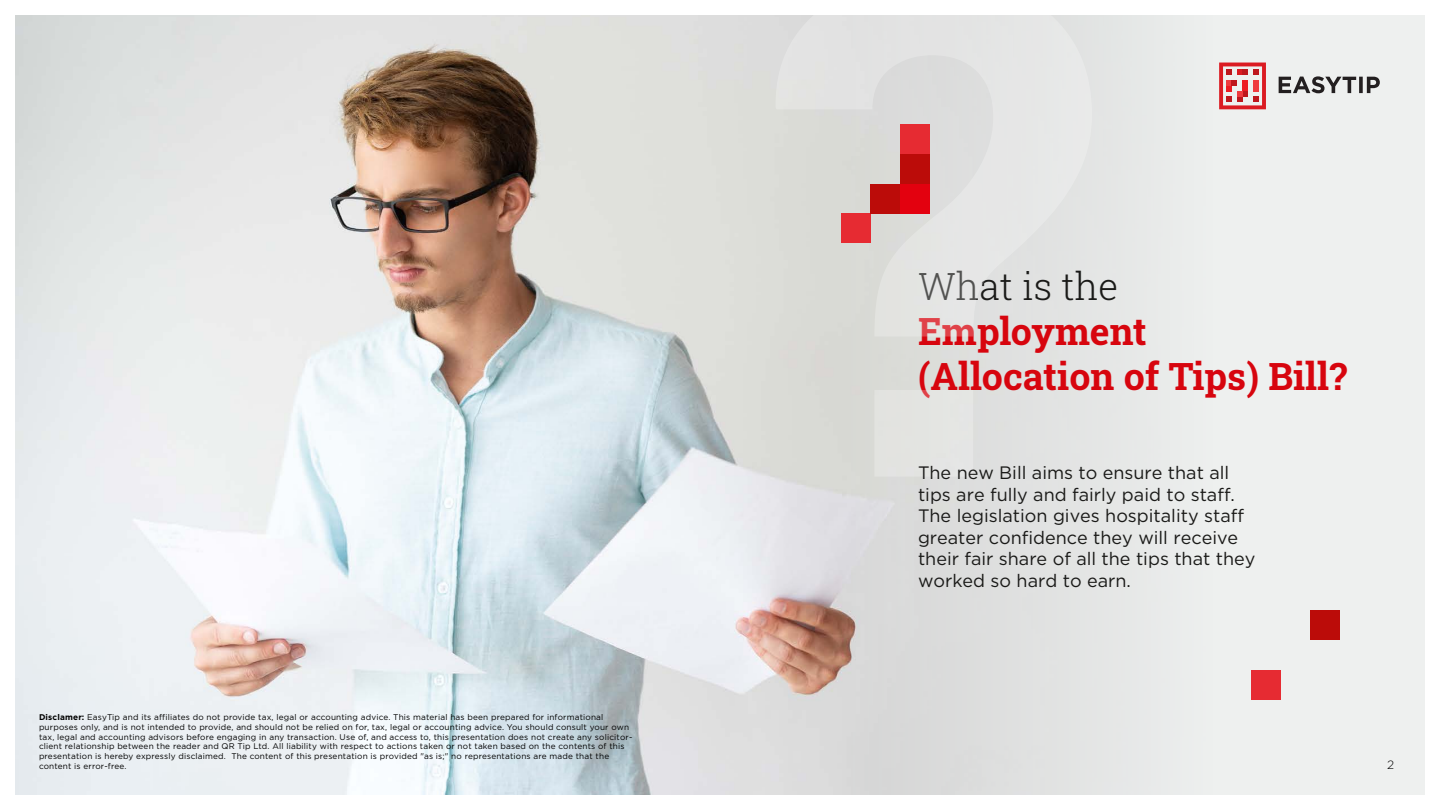
<style>
.page{position:relative;width:1440px;height:810px;background:#fff}
.page>*{position:absolute;margin:0;border:0;box-sizing:border-box;transform-origin:0 0}
.t1{font:700 37.5px/45px "Roboto Slab";color:#d7050e}
.t2{font:300 37.5px "Roboto Slab";color:#1a1a18}
.t3{font:18px/21.6px "Gotham";color:#1a1a18}
.t4{font:300 12px "Gotham Pro";color:#000}
.t5{font:8.25px/9.9px "Gotham Pro";letter-spacing:.02em;color:#000}
.s1{font-weight:700}
</style>
<div class="page">
<img style="left:15px;top:15px;width:826px;height:780px">
<div style="left:841px;top:0;width:599px;height:810px;background:linear-gradient(to right,#d7d7d6,#f4f7f6)"></div>
<div style="left:0;top:0;width:1440px;height:15px;background:#fff"></div>
<div style="left:1425px;top:0;width:15px;height:810px;background:#fff"></div>
<div style="left:0;top:796px;width:1440px;height:14px;background:#fff"></div>
<svg style="left:1279px;top:76px;width:101px;height:17px;background:#949393"></svg>
<svg style="left:1219px;top:63px;width:47px;height:46px;background:#e17d80"></svg>
<svg style="left:775px;top:15px;width:317px;height:462px;background:#dfe0de"></svg>
<div style="left:1251px;top:670px;width:30px;height:29px;background:#e62b32"></div>
<div style="left:1310px;top:610px;width:30px;height:30px;background:#bb0c09"></div>
<div style="left:900px;top:124px;width:30px;height:30px;background:#e62b32"></div>
<div style="left:841px;top:213px;width:30px;height:30px;background:#e62b32"></div>
<div style="left:900px;top:154px;width:30px;height:30px;background:#bb0c09"></div>
<div style="left:871px;top:184px;width:29px;height:29px;background:#bb0c09"></div>
<div style="left:900px;top:184px;width:30px;height:29px;background:#e3010f"></div>
<p class="t5" style="left:39px;top:712px;width:595px"><span class="s1">Disclamer:</span> EasyTip and its affiliates do not provide tax, legal or accounting advice. This material has been prepared for informational purposes only, and is not intended to provide, and should not be relied on for, tax, legal or accounting advice. You should consult your own tax, legal and accounting advisors before engaging in any transaction. Use of, and access to, this presentation does not create any solicitor&shy;client relationship between the reader and QR Tip Ltd. All liability with respect to actions taken or not taken based on the contents of this presentation is hereby expressly disclaimed. The content of this presentation is provided "as is;" no representations are made that the content is error-free.</p>
<h1 class="t2" style="left:918px;top:260px;width:201px">What is the</h1>
<h1 class="t1" style="left:918px;top:308px;width:431px">Employment (Allocation of Tips) Bill?</h1>
<h2 class="t3" style="left:918px;top:462px;width:339px">The new Bill aims to ensure that all tips are fully and fairly paid to staff.<br>The legislation gives hospitality staff greater confidence they will receive their fair share of all the tips that they worked so hard to earn.</h2>
<h3 class="t4" style="left:1387px;top:758px;width:9px">2</h3>
</div>
